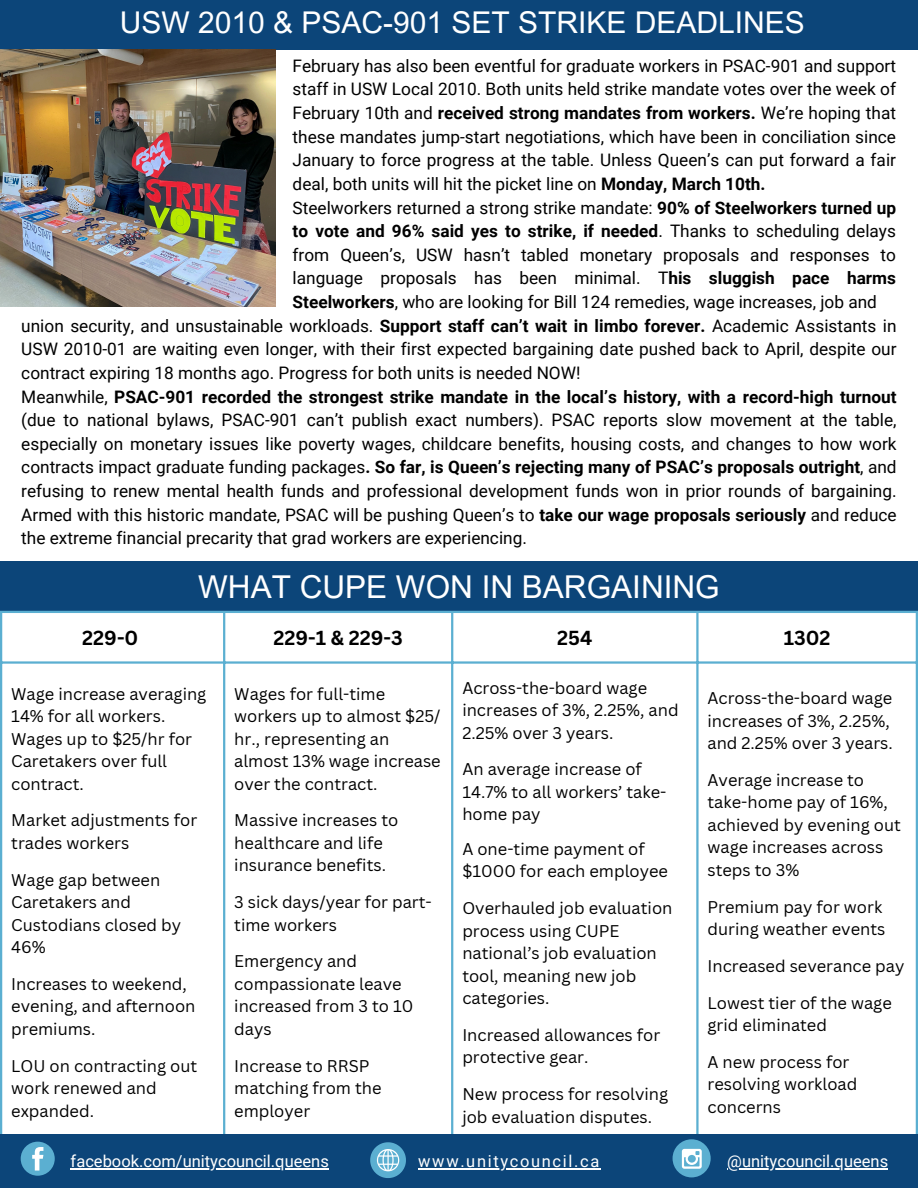
<style>
.page{position:relative;width:918px;height:1188px;background:#fff}
.page>*{position:absolute;margin:0;border:0;box-sizing:border-box;transform-origin:0 0}
.t1{font:31.5px "Arial MT Pro";color:#fff}
.t2{font:30px "Arial MT Pro";color:#fff}
.t3{font:700 19.8px "Canva Sans";color:#000}
.t4{font:17.25px/23.7px "Roboto";color:#000;text-align:justify}
.t5{font:16.5px/22.5px "Canva Sans";color:#000}
.t6{font:16.5px "Roboto";color:#fff}
.t7{font:16.5px "Roboto";letter-spacing:.1em;color:#fff}
.s1{font-weight:700}
</style>
<div class="page">
<div style="left:0;top:0;width:918px;height:50px;background:#0c4579"></div>
<img style="left:0;top:50px;width:276px;height:256px">
<div style="left:0;top:561px;width:918px;height:50px;background:#0c4579"></div>
<hr style="left:0;top:613px;width:2px;height:528px;background:#5bafd1">
<hr style="left:223px;top:613px;width:2px;height:528px;background:#5bafd1">
<hr style="left:451px;top:613px;width:2px;height:528px;background:#5bafd1">
<hr style="left:696px;top:613px;width:3px;height:528px;background:#5bafd1">
<hr style="left:916px;top:613px;width:2px;height:528px;background:#5bafd1">
<hr style="left:0;top:611px;width:918px;height:2px;background:#5bafd1">
<hr style="left:0;top:661px;width:918px;height:3px;background:#5bafd1">
<div style="left:0;top:1135px;width:918px;height:53px;background:#0c4579"></div>
<div style="left:21px;top:1142px;width:34px;height:34px;background:#5bafd1;border-radius:50%"></div>
<svg style="left:32px;top:1147px;width:11px;height:24px"></svg>
<div style="left:673px;top:1139px;width:38px;height:38px;background:#5bafd1;border-radius:50%"></div>
<svg style="left:682px;top:1149px;width:20px;height:20px"></svg>
<svg style="left:370px;top:1142px;width:36px;height:36px"></svg>
<hr style="left:418px;top:1168px;width:183px;height:1px;background:#fff">
<hr style="left:71px;top:1168px;width:258px;height:1px;background:#fff">
<hr style="left:727px;top:1168px;width:161px;height:1px;background:#fff">
<p class="t2" style="left:120px;top:11px;width:686px">USW 2010 &amp; PSAC-901 SET STRIKE DEADLINES</p>
<p class="t4" style="left:293px;top:54px;width:605px">February has also been eventful for graduate workers in PSAC-901 and support staff in USW Local 2010. Both units held strike mandate votes over the week of February 10th and <span class="s1">received strong mandates from workers.</span> We’re hoping that these mandates jump-start negotiations, which have been in conciliation since January to force progress at the table. Unless Queen’s can put forward a fair deal, both units will hit the picket line on <span class="s1">Monday, March 10th.</span></p>
<p class="t4" style="left:293px;top:196px;width:605px">Steelworkers returned a strong strike mandate: <span class="s1">90% of Steelworkers turned up to vote and 96% said yes to strike, if needed</span>. Thanks to scheduling delays from Queen’s, USW hasn’t tabled monetary proposals and responses to language proposals has been minimal. T<span class="s1">his sluggish pace harms Steelworkers</span>, who are looking for Bill 124 remedies, wage increases, job and</p>
<p class="t4" style="left:21px;top:314px;width:877px">union security, and unsustainable workloads. <span class="s1">Support staff can’t wait in limbo forever.</span> Academic Assistants in USW 2010-01 are waiting even longer, with their first expected bargaining date pushed back to April, despite our contract expiring 18 months ago. Progress for both units is needed NOW!</p>
<p class="t4" style="left:21px;top:385px;width:877px">Meanwhile, <span class="s1">PSAC-901 recorded the strongest strike mandate in the local’s history, with a record-high turnout </span>(due to national bylaws, PSAC-901 can’t publish exact numbers). PSAC reports slow movement at the table, especially on monetary issues like poverty wages, childcare benefits, housing costs, and changes to how work contracts impact graduate funding packages<span class="s1">. So far, is Queen’s rejecting many of PSAC’s proposals outright</span>, and refusing to renew mental health funds and professional development funds won in prior rounds of bargaining.<br>Armed with this historic mandate, PSAC will be pushing Queen’s to <span class="s1">take our wage proposals seriously</span> and reduce the extreme financial precarity that grad workers are experiencing.</p>
<p class="t1" style="left:198px;top:575px;width:523px">WHAT CUPE WON IN BARGAINING</p>
<h1 class="t3" style="left:82px;top:623px;width:58px">229-0</h1>
<p class="t3" style="left:274px;top:623px;width:131px">229-1 &amp; 229-3</p>
<p class="t3" style="left:557px;top:623px;width:37px">254</p>
<p class="t3" style="left:784px;top:623px;width:48px">1302</p>
<p class="t5" style="left:11px;top:682px;width:197px">Wage increase averaging<br>14% for all workers.<br>Wages up to $25/hr for<br>Caretakers over full contract.</p>
<p class="t5" style="left:11px;top:809px;width:187px">Market adjustments for trades workers</p>
<h1 class="t5" style="left:11px;top:868px;width:171px">Wage gap between<br>Caretakers and<br>Custodians closed by<br>46%</h1>
<p class="t5" style="left:11px;top:972px;width:186px">Increases to weekend, evening, and afternoon premiums.</p>
<p class="t5" style="left:11px;top:1054px;width:188px">LOU on contracting out work renewed and expanded.</p>
<p class="t5" style="left:234px;top:682px;width:208px">Wages for full-time workers up to almost $25/ hr., representing an almost 13% wage increase over the contract.</p>
<p class="t5" style="left:234px;top:809px;width:166px">Massive increases to healthcare and life insurance benefits.</p>
<p class="t5" style="left:234px;top:891px;width:199px">3 sick days/year for part&shy;time workers</p>
<p class="t5" style="left:234px;top:950px;width:181px">Emergency and compassionate leave increased from 3 to 10 days</p>
<p class="t5" style="left:234px;top:1054px;width:149px">Increase to RRSP matching from the employer</p>
<p class="t5" style="left:462px;top:676px;width:218px">Across-the-board wage increases of 3%, 2.25%, and<br>2.25% over 3 years.</p>
<p class="t5" style="left:462px;top:758px;width:206px">An average increase of<br>14.7% to all workers’ take&shy;home pay</p>
<p class="t5" style="left:462px;top:837px;width:207px">A one-time payment of $1000 for each employee</p>
<p class="t5" style="left:462px;top:897px;width:212px">Overhauled job evaluation process using CUPE national’s job evaluation tool, meaning new job categories.</p>
<p class="t5" style="left:462px;top:1023px;width:199px">Increased allowances for protective gear.</p>
<p class="t5" style="left:462px;top:1083px;width:207px">New process for resolving job evaluation disputes.</p>
<p class="t5" style="left:708px;top:687px;width:187px">Across-the-board wage increases of 3%, 2.25%, and 2.25% over 3 years.</p>
<p class="t5" style="left:708px;top:768px;width:195px">Average increase to take-home pay of 16%, achieved by evening out wage increases across steps to 3%</p>
<p class="t5" style="left:708px;top:895px;width:179px">Premium pay for work during weather events</p>
<p class="t5" style="left:708px;top:954px;width:198px">Increased severance pay</p>
<p class="t5" style="left:708px;top:991px;width:186px">Lowest tier of the wage grid eliminated</p>
<p class="t5" style="left:708px;top:1050px;width:151px">A new process for resolving workload concerns</p>
<p class="t6" style="left:71px;top:1152px;width:260px">facebook.com/unitycouncil.queens</p>
<p class="t7" style="left:418px;top:1152px;width:182px">www.unitycouncil.ca</p>
<p class="t6" style="left:727px;top:1152px;width:162px">@unitycouncil.queens</p>
</div>
